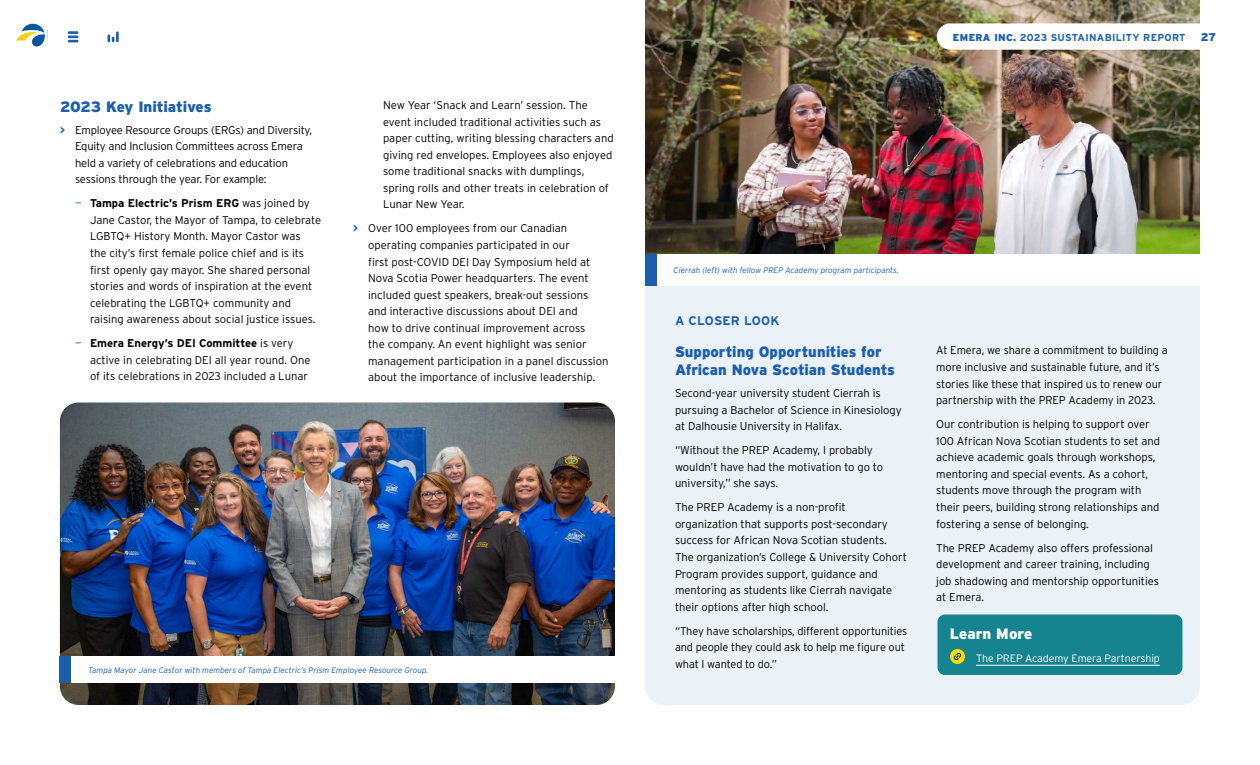
<style>
.page{position:relative;width:1260px;height:765px;background:#fff}
.page>*{position:absolute;margin:0;border:0;box-sizing:border-box;transform-origin:0 0}
.t1{font:900 15px/18.8px "Interstate";letter-spacing:-.005em;color:#1b5eac}
.t2{font:900 15px "Interstate";color:#fff}
.t3{font:700 12.5px "Interstate";letter-spacing:.015em;color:#1b5eac}
.Body{font:300 11.25px/16.5px "Interstate";letter-spacing:-.005em;color:#000}
.t4{font:900 11.25px "Interstate";color:#1b5eac}
.t5{font:300 10.62px "Interstate";letter-spacing:-.005em;color:#fff}
.t6{font:700 10px "Interstate";letter-spacing:.03em;color:#1b5eac}
.t7{font:italic 300 8.12px "Interstate";color:#1b5eac}
.s1{font-weight:700;color:#1b5eac}
.s2{color:#1b5eac}
.s3{font-weight:700}
.s4{font-weight:900}
</style>
<div class="page">
<svg style="left:68px;top:31px;width:10px;height:11px"></svg>
<svg style="left:108px;top:32px;width:11px;height:10px"></svg>
<img style="left:60px;top:402px;width:555px;height:303px">
<img style="left:645px;top:0;width:555px;height:254px">
<div style="left:645px;top:285px;width:555px;height:420px;background:#ebf2f7"></div>
<div style="left:645px;top:254px;width:11px;height:31px;background:#1b5eac"></div>
<div style="left:71px;top:656px;width:544px;height:27px;background:#fff"></div>
<div style="left:60px;top:656px;width:11px;height:27px;background:#1b5eac"></div>
<div style="left:937px;top:615px;width:245px;height:60px;background:#15848f;border-radius:8px"></div>
<hr style="left:976px;top:665px;width:184px;height:1px;background:#fff">
<svg style="left:950px;top:649px;width:15px;height:15px"></svg>
<div style="left:937px;top:23px;width:295px;height:27px;background:#fff;border-radius:13px"></div>
<svg style="left:16px;top:24px;width:29px;height:23px"></svg>
<h2 class="t1" style="left:60px;top:97px;width:153px">2023 Key Initiatives</h2>
<p class="Body" style="left:75px;top:121px;width:239px;text-indent:-15px"><span class="s1">&gt;</span> Employee Resource Groups (ERGs) and Diversity, Equity and Inclusion Committees across Emera held a variety of celebrations and education sessions through the year. For example:</p>
<p class="Body" style="left:90px;top:195px;width:233px;text-indent:-15px"><span class="s2">—</span> <span class="s3">Tampa Electric’s Prism ERG</span> was joined by Jane Castor, the Mayor of Tampa, to celebrate LGBTQ+ History Month. Mayor Castor was<br>the city’s first female police chief and is its first openly gay mayor. She shared personal stories and words of inspiration at the event celebrating the LGBTQ+ community and raising awareness about social justice issues.</p>
<p class="Body" style="left:90px;top:335px;width:222px;text-indent:-15px"><span class="s2">—</span> <span class="s3">Emera Energy’s DEI Committee</span> is very active in celebrating DEI all year round. One of its celebrations in 2023 included a Lunar</p>
<p class="Body" style="left:383px;top:97px;width:232px">New Year ‘Snack and Learn’ session. The event included traditional activities such as paper cutting, writing blessing characters and giving red envelopes. Employees also enjoyed some traditional snacks with dumplings, spring rolls and other treats in celebration of Lunar New Year.</p>
<p class="Body" style="left:368px;top:220px;width:242px;text-indent:-15px"><span class="s1">&gt;</span> Over 100 employees from our Canadian operating companies participated in our<br>first post-COVID DEI Day Symposium held at Nova Scotia Power headquarters. The event included guest speakers, break-out sessions and interactive discussions about DEI and<br>how to drive continual improvement across<br>the company. An event highlight was senior management participation in a panel discussion about the importance of inclusive leadership.</p>
<p class="t7" style="left:88px;top:665px;width:342px">Tampa Mayor Jane Castor with members of Tampa Electric’s Prism Employee Resource Group.</p>
<p class="t6" style="left:953px;top:32px;width:234px"><span class="s4">EMERA INC.</span> 2023 SUSTAINABILITY REPORT</p>
<p class="t4" style="left:1201px;top:31px;width:17px">27</p>
<p class="t7" style="left:674px;top:266px;width:227px">Cierrah (left) with fellow PREP Academy program participants.</p>
<h3 class="t3" style="left:675px;top:314px;width:106px">A CLOSER LOOK</h3>
<h2 class="t1" style="left:675px;top:342px;width:221px">Supporting Opportunities for<br>African Nova Scotian Students</h2>
<p class="Body" style="left:675px;top:385px;width:228px">Second-year university student Cierrah is pursuing a Bachelor of Science in Kinesiology at Dalhousie University in Halifax.</p>
<p class="Body" style="left:675px;top:442px;width:210px">“Without the PREP Academy, I probably wouldn’t have had the motivation to go to university,” she says.</p>
<p class="Body" style="left:675px;top:499px;width:234px">The PREP Academy is a non-profit organization that supports post-secondary success for African Nova Scotian students.<br>The organization’s College &amp; University Cohort Program provides support, guidance and mentoring as students like Cierrah navigate their options after high school.</p>
<p class="Body" style="left:675px;top:623px;width:234px">“They have scholarships, different opportunities and people they could ask to help me figure out what I wanted to do.”</p>
<p class="Body" style="left:936px;top:342px;width:233px">At Emera, we share a commitment to building a more inclusive and sustainable future, and it’s stories like these that inspired us to renew our partnership with the PREP Academy in 2023.</p>
<p class="Body" style="left:936px;top:416px;width:225px">Our contribution is helping to support over 100 African Nova Scotian students to set and achieve academic goals through workshops, mentoring and special events. As a cohort, students move through the program with their peers, building strong relationships and fostering a sense of belonging.</p>
<p class="Body" style="left:936px;top:539px;width:224px">The PREP Academy also offers professional development and career training, including job shadowing and mentorship opportunities at Emera.</p>
<h2 class="t2" style="left:950px;top:625px;width:84px">Learn More</h2>
<h2 class="t5" style="left:976px;top:652px;width:185px">The PREP Academy Emera Partnership</h2>
</div>
